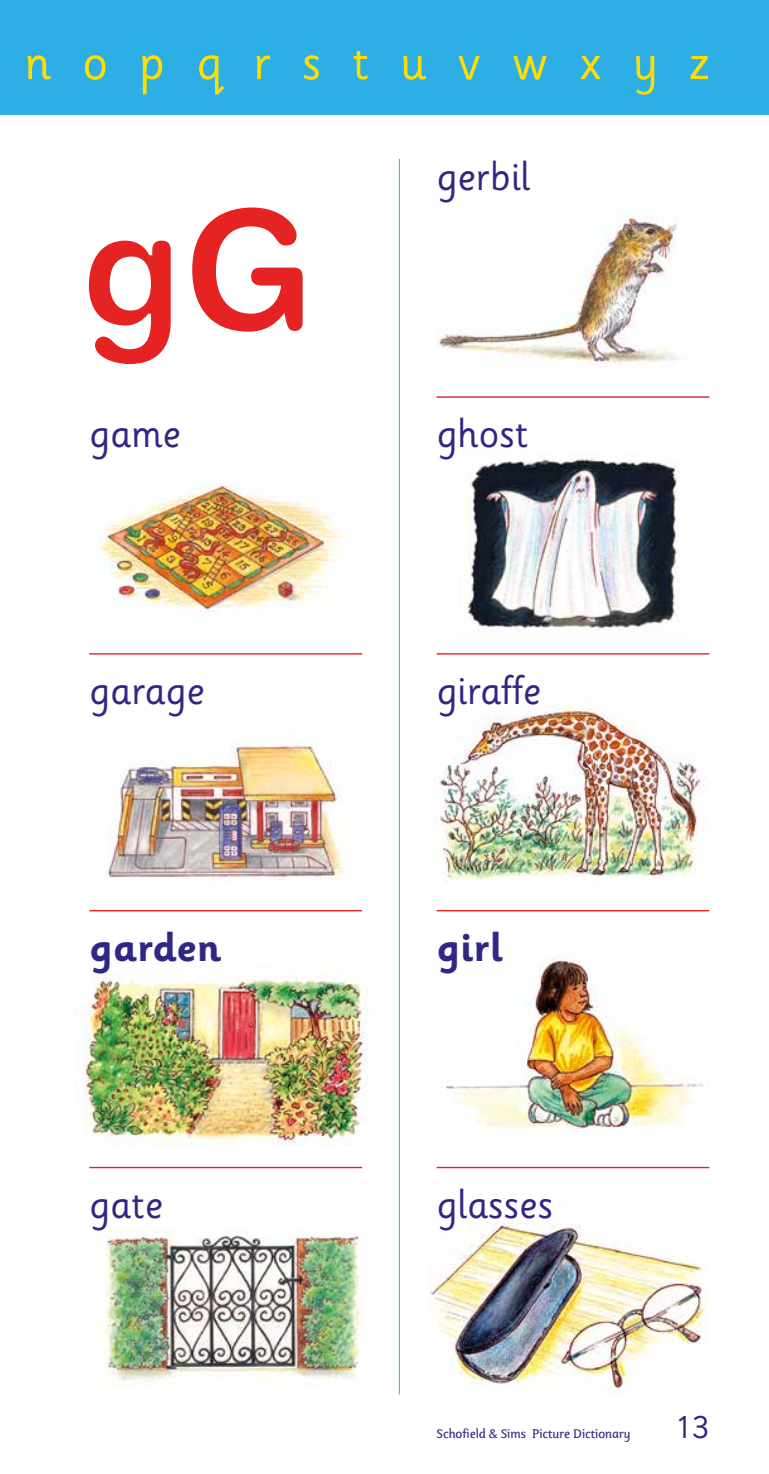
<style>
.page{position:relative;width:769px;height:1474px;background:#fff}
.page>*{position:absolute;margin:0;border:0;box-sizing:border-box;transform-origin:0 0}
.t1{font:164.5px "Relvetica";color:#e52322}
.t2{font:52.5px "Sass Prim Inft";color:#fd0}
.t3{font:42px "Sass Prim Inft";color:#312783}
.t4{font:700 42px "Sass Prim Inft";color:#312783}
.t5{font:31.5px "Sass Prim Inft";color:#312783}
.t6{font:14px "Sassoon";color:#312783}
</style>
<div class="page">
<div style="left:0;top:0;width:769px;height:114px;background:#2dafe6"></div>
<hr style="left:399px;top:159px;width:1px;height:1235px;background:#2dafe6">
<img style="left:430px;top:1223px;width:276px;height:171px">
<img style="left:96px;top:1227px;width:264px;height:159px">
<img style="left:446px;top:955px;width:257px;height:174px">
<img style="left:433px;top:695px;width:272px;height:187px">
<img style="left:468px;top:453px;width:211px;height:179px">
<img style="left:74px;top:974px;width:299px;height:171px">
<hr style="left:437px;top:396px;width:272px;height:2px;background:#e52322">
<hr style="left:437px;top:653px;width:272px;height:1px;background:#e52322">
<hr style="left:437px;top:910px;width:272px;height:1px;background:#e52322">
<hr style="left:437px;top:1166px;width:272px;height:2px;background:#e52322">
<hr style="left:89px;top:653px;width:273px;height:1px;background:#e52322">
<hr style="left:89px;top:910px;width:273px;height:1px;background:#e52322">
<hr style="left:89px;top:1166px;width:273px;height:2px;background:#e52322">
<img style="left:99px;top:485px;width:243px;height:127px">
<img style="left:107px;top:742px;width:244px;height:139px">
<img style="left:437px;top:212px;width:240px;height:155px">
<p class="t2" style="left:25px;top:31px;width:686px">n o p q r s t u v w x y z</p>
<h1 class="t1" style="left:81px;top:170px;width:236px">gG</h1>
<p class="t3" style="left:89px;top:408px;width:93px">game</p>
<p class="t3" style="left:89px;top:665px;width:117px">garage</p>
<p class="t4" style="left:89px;top:920px;width:133px">garden</p>
<p class="t3" style="left:89px;top:1178px;width:75px">gate</p>
<p class="t3" style="left:437px;top:152px;width:95px">gerbil</p>
<p class="t3" style="left:437px;top:408px;width:93px">ghost</p>
<p class="t3" style="left:437px;top:665px;width:106px">gira‰‰e</p>
<p class="t4" style="left:437px;top:920px;width:67px">girl</p>
<p class="t3" style="left:437px;top:1178px;width:118px">glasses</p>
<p class="t6" style="left:437px;top:1426px;width:195px">Schofield &amp; Sims Picture Dictionary</p>
<p class="t5" style="left:675px;top:1408px;width:36px">13</p>
</div>
